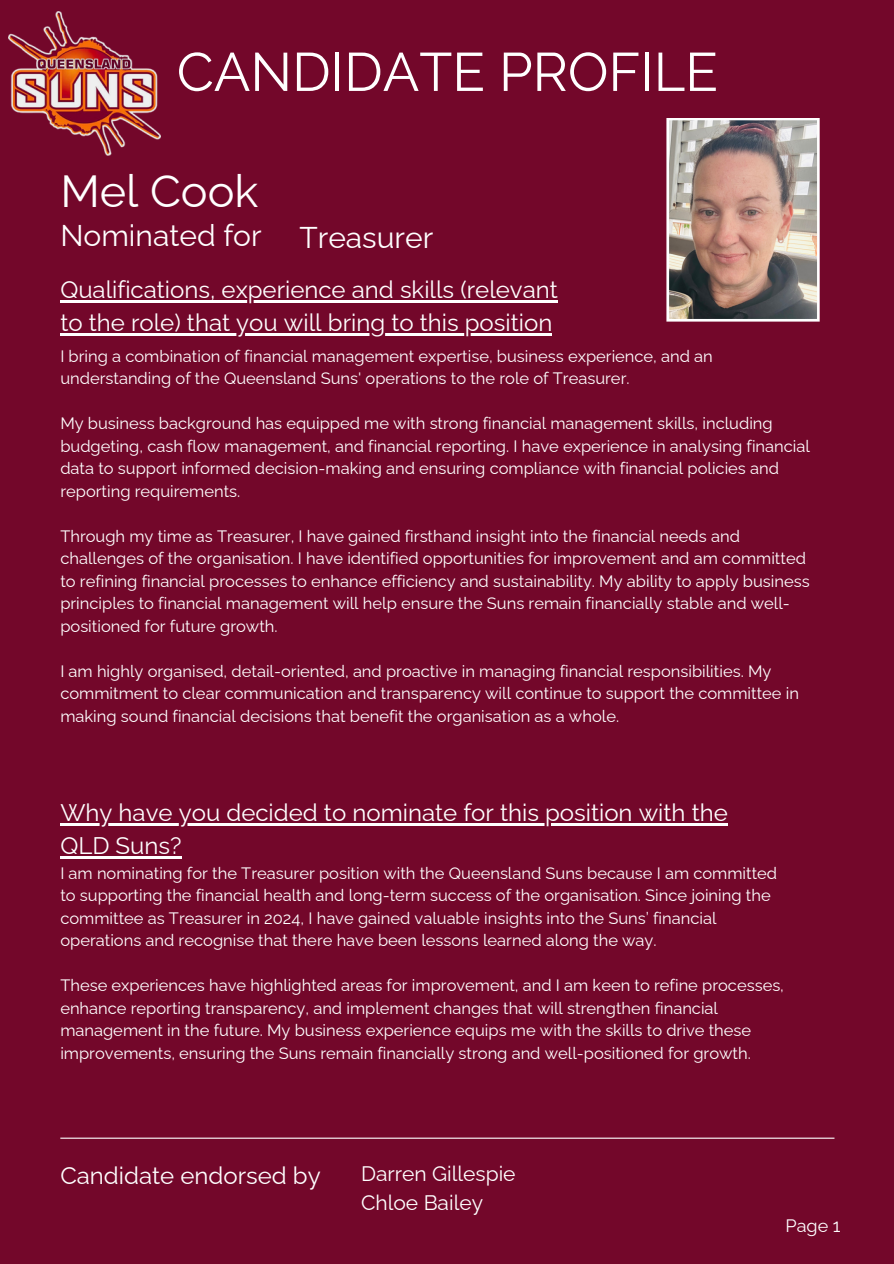
<style>
.page{position:relative;width:894px;height:1264px;background:#fff}
.page>*{position:absolute;margin:0;border:0;box-sizing:border-box;transform-origin:0 0}
.t1{font:54px "Raleway";color:#fff}
.t2{font:45px "Raleway";color:#fff}
.t3{font:30px "Raleway";color:#fff}
.t4{font:24px/32.7px "Raleway";color:#fff}
.t5{font:21px "Raleway";color:#fff}
.t6{font:18px "Raleway";color:#fff}
.t7{font:16.5px/22.5px "Raleway";color:#fff}
</style>
<div class="page">
<div style="left:0;top:0;width:893px;height:1263px;background:#73072a"></div>
<img style="left:9px;top:11px;width:152px;height:144px">
<hr style="left:60px;top:300px;width:497px;height:2px;background:#fff">
<hr style="left:60px;top:333px;width:492px;height:2px;background:#fff">
<hr style="left:60px;top:823px;width:667px;height:2px;background:#fff">
<hr style="left:60px;top:856px;width:121px;height:2px;background:#fff">
<hr style="left:60px;top:1137px;width:774px;height:1px;background:#fff">
<img style="left:666px;top:118px;width:153px;height:203px">
<p class="t1" style="left:177px;top:40px;width:542px">CANDIDATE PROFILE</p>
<h1 class="t2" style="left:60px;top:165px;width:199px">Mel Cook</h1>
<h5 class="t3" style="left:60px;top:218px;width:203px">Nominated for</h5>
<h5 class="t3" style="left:299px;top:220px;width:135px">Treasurer</h5>
<p class="t4" style="left:60px;top:273px;width:499px">Qualifications, experience and skills (relevant</p>
<h2 class="t4" style="left:60px;top:306px;width:493px">to the role) that you will bring to this position</h2>
<p class="t7" style="left:60px;top:344px;width:654px">I bring a combination of financial management expertise, business experience, and an understanding of the Queensland Suns' operations to the role of Treasurer.</p>
<p class="t7" style="left:60px;top:412px;width:751px">My business background has equipped me with strong financial management skills, including budgeting, cash flow management, and financial reporting. I have experience in analysing financial data to support informed decision-making and ensuring compliance with financial policies and reporting requirements.</p>
<h4 class="t7" style="left:60px;top:524px;width:750px">Through my time as Treasurer, I have gained firsthand insight into the financial needs and challenges of the organisation. I have identified opportunities for improvement and am committed to refining financial processes to enhance efficiency and sustainability. My ability to apply business principles to financial management will help ensure the Suns remain financially stable and well&shy;positioned for future growth.</h4>
<p class="t7" style="left:60px;top:659px;width:740px">I am highly organised, detail-oriented, and proactive in managing financial responsibilities. My commitment to clear communication and transparency will continue to support the committee in making sound financial decisions that benefit the organisation as a whole.</p>
<p class="t4" style="left:60px;top:796px;width:668px">Why have you decided to nominate for this position with the<br>QLD Suns?</p>
<p class="t7" style="left:60px;top:861px;width:718px">I am nominating for the Treasurer position with the Queensland Suns because I am committed to supporting the financial health and long-term success of the organisation. Since joining the committee as Treasurer in 2024, I have gained valuable insights into the Suns’ financial operations and recognise that there have been lessons learned along the way.</p>
<p class="t7" style="left:60px;top:974px;width:725px">These experiences have highlighted areas for improvement, and I am keen to refine processes, enhance reporting transparency, and implement changes that will strengthen financial management in the future. My business experience equips me with the skills to drive these improvements, ensuring the Suns remain financially strong and well-positioned for growth.</p>
<h4 class="t4" style="left:60px;top:1158px;width:262px">Candidate endorsed by</h4>
<p class="t5" style="left:361px;top:1160px;width:156px">Darren Gillespie</p>
<p class="t5" style="left:361px;top:1189px;width:123px">Chloe Bailey</p>
<p class="t6" style="left:785px;top:1214px;width:56px">Page 1</p>
</div>
